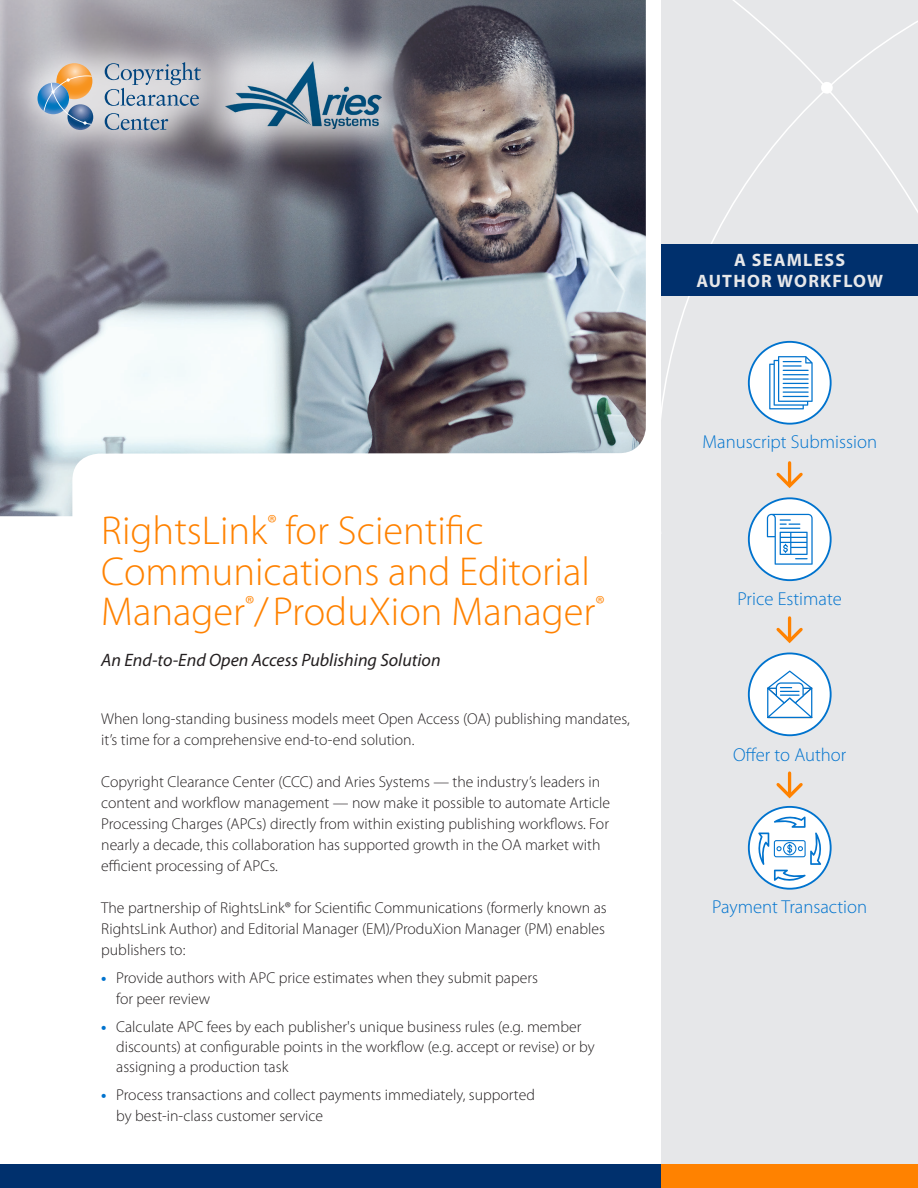
<style>
.page{position:relative;width:918px;height:1188px;background:#fff}
.page>*{position:absolute;margin:0;border:0;box-sizing:border-box;transform-origin:0 0}
.t1{font:300 40.5px/40.5px "Myriad Pro";color:#ff8200}
.Sidebar_caption{font:300 18.75px "Myriad Pro";color:#0073ce}
.lead_descriptor_sent{font:italic 18px "Myriad Pro";color:#231f20}
.Sidebar_graphic_titl{font:700 18px "Myriad Pro";letter-spacing:.07em;color:#e6e7e9}
.basic_body{font:300 15.75px/20.2px "Myriad Pro";color:#231f20}
.s1{font-weight:700;color:#0073ce}
</style>
<div class="page">
<div style="left:662px;top:0;width:256px;height:1188px;background:#e6e7e9"></div>
<svg style="left:662px;top:0;width:256px;height:533px"></svg>
<div style="left:0;top:1164px;width:661px;height:24px;background:#00306d"></div>
<div style="left:661px;top:1164px;width:257px;height:24px;background:#ff8200"></div>
<img style="left:0;top:0;width:646px;height:516px">
<div style="left:749px;top:498px;width:82px;height:82px;background:#fff;border-radius:50%"></div>
<div style="left:748px;top:497px;width:84px;height:84px;border:2px solid #0073ce;border-radius:50%"></div>
<div style="left:749px;top:653px;width:82px;height:82px;background:#fff;border-radius:50%"></div>
<div style="left:748px;top:652px;width:84px;height:84px;border:2px solid #0073ce;border-radius:50%"></div>
<svg style="left:749px;top:807px;width:82px;height:82px"></svg>
<div style="left:748px;top:806px;width:84px;height:84px;border:2px solid #0073ce;border-radius:50%"></div>
<div style="left:749px;top:342px;width:82px;height:82px;background:#fff;border-radius:50%"></div>
<div style="left:748px;top:341px;width:84px;height:84px;border:2px solid #0073ce;border-radius:50%"></div>
<svg style="left:773px;top:470px;width:33px;height:21px"></svg>
<hr style="left:788px;top:463px;width:3px;height:21px;background:#ff8200">
<svg style="left:776px;top:625px;width:27px;height:19px"></svg>
<hr style="left:788px;top:618px;width:3px;height:21px;background:#ff8200">
<svg style="left:776px;top:780px;width:27px;height:19px"></svg>
<hr style="left:788px;top:773px;width:3px;height:21px;background:#ff8200">
<div style="left:186px;top:23px;width:234px;height:144px;background:#fff;opacity:.75"></div>
<img style="left:238px;top:61px;width:143px;height:68px">
<div style="left:0;top:25px;width:238px;height:143px;background:#fff;opacity:.75"></div>
<svg style="left:67px;top:104px;width:26px;height:26px"></svg>
<svg style="left:37px;top:83px;width:32px;height:31px"></svg>
<svg style="left:44px;top:63px;width:48px;height:62px;background:#afaaa2"></svg>
<svg style="left:105px;top:113px;width:63px;height:17px"></svg>
<svg style="left:105px;top:62px;width:96px;height:44px;background:#adb8c5"></svg>
<div style="left:662px;top:244px;width:256px;height:52px;background:#00306d"></div>
<svg style="left:767px;top:514px;width:46px;height:51px"></svg>
<svg style="left:769px;top:356px;width:44px;height:53px"></svg>
<svg style="left:755px;top:813px;width:69px;height:71px;background:#d0e5f5"></svg>
<svg style="left:767px;top:671px;width:45px;height:47px"></svg>
<p class="t1" style="left:101px;top:510px;width:505px">RightsLink<sup>®</sup> for Scientific<br>Communications and Editorial<br>Manager<sup>®</sup>/ProduXion Manager<sup>®</sup></p>
<p class="lead_descriptor_sent" style="left:101px;top:650px;width:341px">An End-to-End Open Access Publishing Solution</p>
<p class="basic_body" style="left:101px;top:708px;width:530px;line-height:21px">When long-standing business models meet Open Access (OA) publishing mandates, it’s time for a comprehensive end-to-end solution.</p>
<p class="basic_body" style="left:101px;top:772px;width:500px">Copyright Clearance Center (CCC) and Aries Systems — the industry’s leaders in</p>
<p class="basic_body" style="left:101px;top:793px;width:510px">content and workflow management — now make it possible to automate Article</p>
<p class="basic_body" style="left:101px;top:814px;width:509px">Processing Charges (APCs) directly from within existing publishing workflows. For</p>
<p class="basic_body" style="left:101px;top:835px;width:501px">nearly a decade, this collaboration has supported growth in the OA market with</p>
<p class="basic_body" style="left:101px;top:856px;width:178px">efficient processing of APCs.</p>
<p class="basic_body" style="left:101px;top:898px;width:507px">The partnership of RightsLink® for Scientific Communications (formerly known as</p>
<p class="basic_body" style="left:101px;top:918px;width:505px;line-height:21px">RightsLink Author) and Editorial Manager (EM)/ProduXion Manager (PM) enables publishers to:</p>
<p class="basic_body" style="left:116px;top:968px;width:423px;text-indent:-15px"><span class="s1">•</span> Provide authors with APC price estimates when they submit papers for peer review</p>
<p class="basic_body" style="left:116px;top:1016px;width:480px;text-indent:-15px"><span class="s1">•</span> Calculate APC fees by each publisher's unique business rules (e.g. member discounts) at configurable points in the workflow (e.g. accept or revise) or by assigning a production task</p>
<p class="basic_body" style="left:116px;top:1085px;width:420px;text-indent:-15px"><span class="s1">•</span> Process transactions and collect payments immediately, supported by best-in-class customer service</p>
<p class="Sidebar_graphic_titl" style="left:734px;top:248px;width:113px">A SEAMLESS</p>
<p class="Sidebar_graphic_titl" style="left:696px;top:269px;width:188px">AUTHOR WORKFLOW</p>
<p class="Sidebar_caption" style="left:702px;top:431px;width:176px">Manuscript Submission</p>
<p class="Sidebar_caption" style="left:738px;top:588px;width:106px">Price Estimate</p>
<p class="Sidebar_caption" style="left:733px;top:743px;width:115px">Offer to Author</p>
<p class="Sidebar_caption" style="left:712px;top:896px;width:156px">Payment Transaction</p>
</div>
